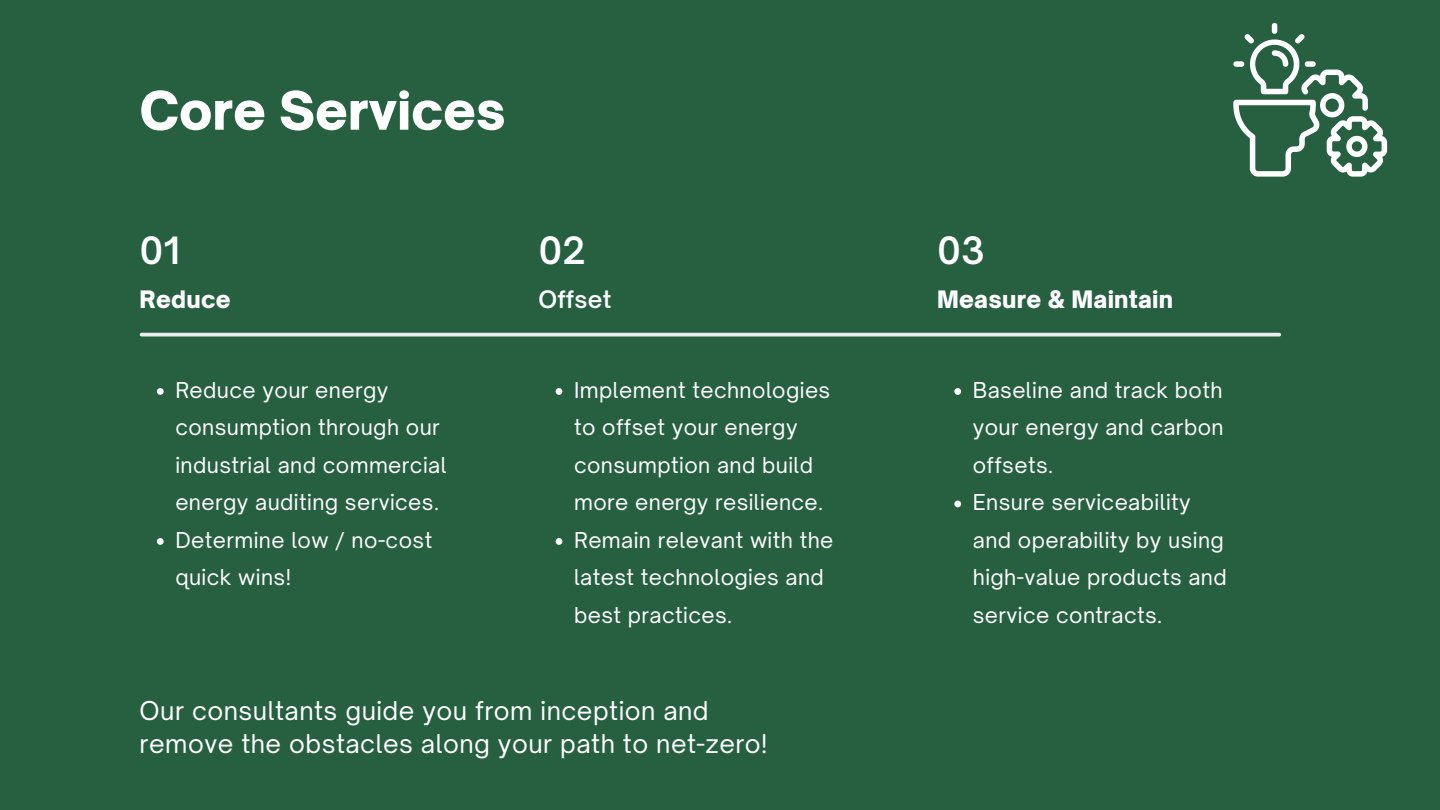
<style>
.page{position:relative;width:1440px;height:810px;background:#266041}
.page>*{position:absolute;margin:0;border:0;box-sizing:border-box;transform-origin:0 0}
.t1{font:900 50.6px "Open Sauce One";color:#fff}
.t2{font:600 36px "Open Sauce One";color:#fff}
.t3{font:24.8px/33.7px "Open Sauce One";letter-spacing:.02em;color:#fff}
.t4{font:900 23px "Open Sauce One";letter-spacing:.01em;color:#fff}
.t5{font:600 23px "Open Sauce One";letter-spacing:.01em;color:#fff}
.t6{font:21px/37.5px "Open Sauce One";letter-spacing:.02em;color:#fff}
</style>
<div class="page">
<svg style="left:142px;top:333px;width:1137px;height:4px;fill:#ededed"></svg>
<svg style="left:1233px;top:23px;width:154px;height:154px"></svg>
<svg style="left:157px;top:388px;width:7px;height:7px"></svg>
<svg style="left:157px;top:538px;width:7px;height:7px"></svg>
<svg style="left:556px;top:388px;width:6px;height:7px"></svg>
<svg style="left:556px;top:538px;width:6px;height:7px"></svg>
<svg style="left:954px;top:388px;width:7px;height:7px"></svg>
<svg style="left:954px;top:501px;width:7px;height:6px"></svg>
<h1 class="t1" style="left:140px;top:79px;width:368px">Core Services</h1>
<h2 class="t2" style="left:140px;top:228px;width:42px">01</h2>
<p class="t4" style="left:140px;top:285px;width:93px">Reduce</p>
<h2 class="t2" style="left:538px;top:228px;width:49px">02</h2>
<p class="t5" style="left:538px;top:285px;width:75px">Offset</p>
<h2 class="t2" style="left:937px;top:228px;width:49px">03</h2>
<p class="t4" style="left:937px;top:285px;width:238px">Measure &amp; Maintain</p>
<p class="t6" style="left:175px;top:371px;width:273px">Reduce your energy consumption through our industrial and commercial energy auditing services.<br>Determine low / no-cost quick wins!</p>
<p class="t6" style="left:574px;top:371px;width:261px">Implement technologies to offset your energy consumption and build more energy resilience.<br>Remain relevant with the latest technologies and best practices.</p>
<p class="t6" style="left:973px;top:371px;width:255px">Baseline and track both your energy and carbon offsets.<br>Ensure serviceability and operability by using high-value products and service contracts.</p>
<p class="t3" style="left:140px;top:693px;width:629px">Our consultants guide you from inception and remove the obstacles along your path to net-zero!</p>
</div>
